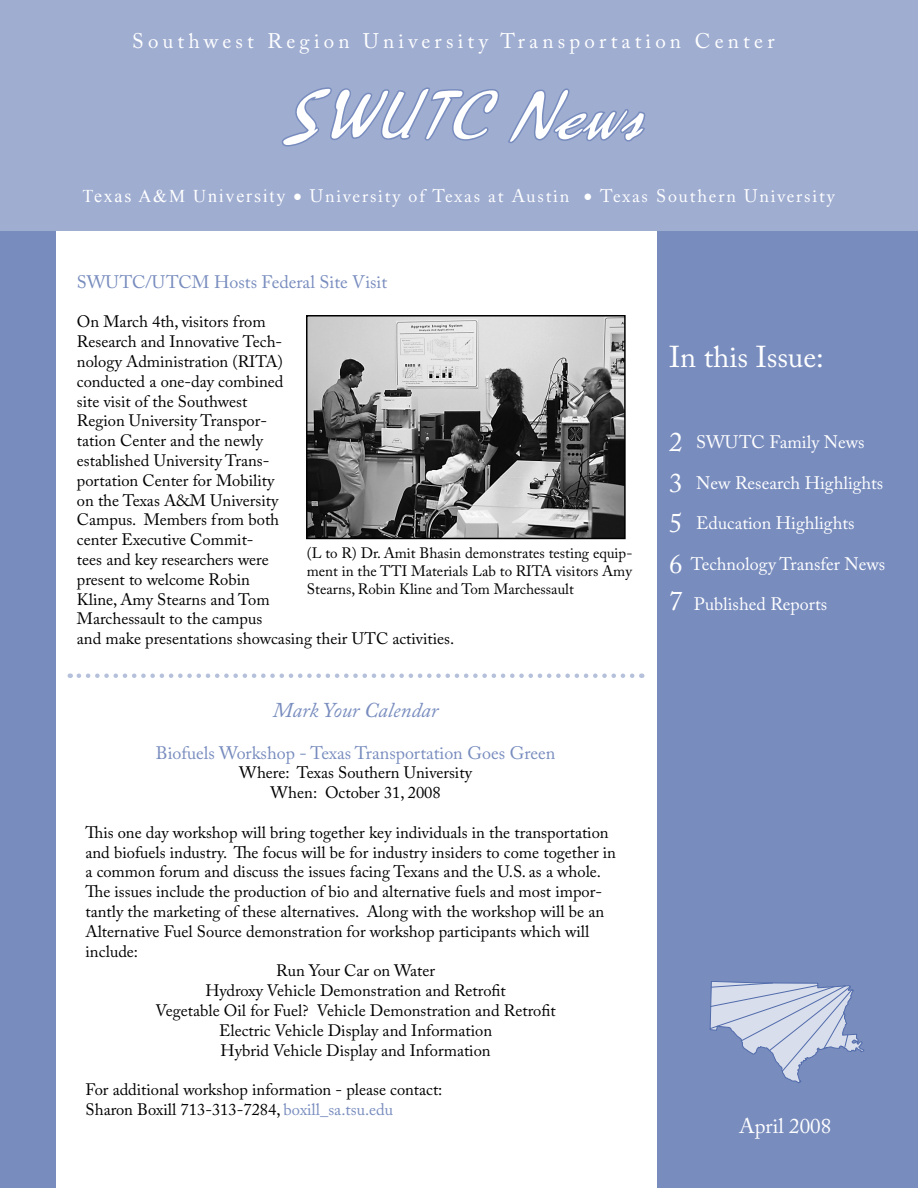
<style>
.page{position:relative;width:918px;height:1188px;background:#fff}
.page>*{position:absolute;margin:0;border:0;box-sizing:border-box;transform-origin:0 0}
.t1{font:italic 75px "Minstrella";color:#fff}
.t2{font:30px "Adobe Caslon Pro";color:#fff}
.t3{font:21px "Adobe Caslon Pro";letter-spacing:.2em;color:#fff}
.t4{font:italic 21px "Adobe Caslon Pro";color:#788cbe}
.t5{font:21px "Adobe Caslon Pro";color:#fff}
.t6{font:18px "Adobe Caslon Pro";color:#fff}
.t7{font:18px "Adobe Caslon Pro";color:#788cbe}
.t8{font:18px "Adobe Caslon Pro";letter-spacing:.1em;color:#fff}
.t9{font:16.5px/19.8px "Adobe Caslon Pro";color:#000}
.t10{font:15px/18px "Adobe Caslon Pro";color:#000;text-align:justify}
.s1{font-family:"Times New Roman"}
.s2{color:#788cbe}
.s3{font-size:27px}
</style>
<div class="page">
<img style="left:309px;top:318px;width:314px;height:218px">
<div style="left:306px;top:315px;width:320px;height:224px;border:2px solid #000"></div>
<svg style="left:79px;top:673px;width:563px;height:5px"></svg>
<div style="left:0;top:0;width:56px;height:1188px;background:#788cbe"></div>
<div style="left:657px;top:0;width:261px;height:1188px;background:#788cbe"></div>
<div style="left:0;top:0;width:918px;height:231px;background:#9fadd1"></div>
<svg style="left:709px;top:981px;width:155px;height:102px"></svg>
<svg style="left:281px;top:87px;width:365px;height:60px"></svg>
<p class="t3" style="left:132px;top:29px;width:644px">Southwest Region University Transportation Center</p>
<h1 class="t1" style="left:280px;top:76px;width:390px">SWUTCNews</h1>
<p class="t8" style="left:82px;top:185px;width:754px"><span class="s1">Texas A&amp;M University</span> • University of Texas at Austin • Texas Southern University</p>
<p class="t7" style="left:77px;top:271px;width:312px">SWUTC/UTCM Hosts Federal Site Visit</p>
<p class="t9" style="left:77px;top:312px;width:379px">On March 4th, visitors from<br>Research and Innovative Tech-<br>nology Administration (RITA)<br>conducted a one-day combined<br>site visit of the Southwest<br>Region University Transpor-<br>tation Center and the newly<br>established University Trans-<br>portation Center for Mobility<br>on the Texas A&amp;M University<br>Campus. Members from both<br>center Executive Commit-<br>tees and key researchers were<br>present to welcome Robin<br>Kline, Amy Stearns and Tom<br>Marchessault to the campus<br>and make presentations showcasing their UTC activities.</p>
<p class="t10" style="left:307px;top:544px;width:327px">(L to R) Dr. Amit Bhasin demonstrates testing equip&shy;ment in the TTI Materials Lab to RITA visitors Amy Stearns, Robin Kline and Tom Marchessault</p>
<p class="t4" style="left:273px;top:698px;width:167px">Mark Your Calendar</p>
<p class="t7" style="left:156px;top:742px;width:401px">Biofuels Workshop - Texas Transportation Goes Green</p>
<p class="t9" style="left:239px;top:763px;width:234px;text-align:center">Where: Texas Southern University<br>When: October 31, 2008</p>
<p class="t9" style="left:85px;top:822px;width:525px">This one day workshop will bring together key individuals in the transportation</p>
<p class="t9" style="left:85px;top:842px;width:532px">and biofuels industry. The focus will be for industry insiders to come together in</p>
<p class="t9" style="left:85px;top:862px;width:517px">a common forum and discuss the issues facing Texans and the U.S. as a whole.</p>
<p class="t9" style="left:85px;top:882px;width:518px">The issues include the production of bio and alternative fuels and most impor-</p>
<p class="t9" style="left:85px;top:901px;width:520px">tantly the marketing of these alternatives. Along with the workshop will be an</p>
<p class="t9" style="left:85px;top:921px;width:505px">Alternative Fuel Source demonstration for workshop participants which will</p>
<p class="t9" style="left:85px;top:941px;width:54px">include:</p>
<p class="t9" style="left:276px;top:961px;width:160px">Run Your Car on Water</p>
<p class="t9" style="left:205px;top:981px;width:302px">Hydroxy Vehicle Demonstration and Retrofit</p>
<p class="t9" style="left:156px;top:1000px;width:402px">Vegetable Oil for Fuel? Vehicle Demonstration and Retrofit</p>
<p class="t9" style="left:219px;top:1020px;width:275px">Electric Vehicle Display and Information</p>
<p class="t9" style="left:221px;top:1040px;width:272px">Hybrid Vehicle Display and Information</p>
<p class="t9" style="left:85px;top:1080px;width:358px">For additional workshop information - please contact:<br>Sharon Boxill 713-313-7284, <span class="s2">boxill_sa.tsu.edu</span></p>
<h2 class="t2" style="left:669px;top:339px;width:156px">In this Issue:</h2>
<p class="t6" style="left:669px;top:431px;width:197px"><span class="s3">2</span> SWUTC Family News</p>
<p class="t6" style="left:669px;top:472px;width:216px"><span class="s3">3</span> New Research Highlights</p>
<p class="t6" style="left:669px;top:512px;width:187px"><span class="s3">5</span> Education Highlights</p>
<p class="t6" style="left:669px;top:553px;width:218px"><span class="s3">6</span> Technology Transfer News</p>
<p class="t6" style="left:669px;top:593px;width:160px"><span class="s3">7</span> Published Reports</p>
<p class="t5" style="left:739px;top:1113px;width:93px">April 2008</p>
</div>
